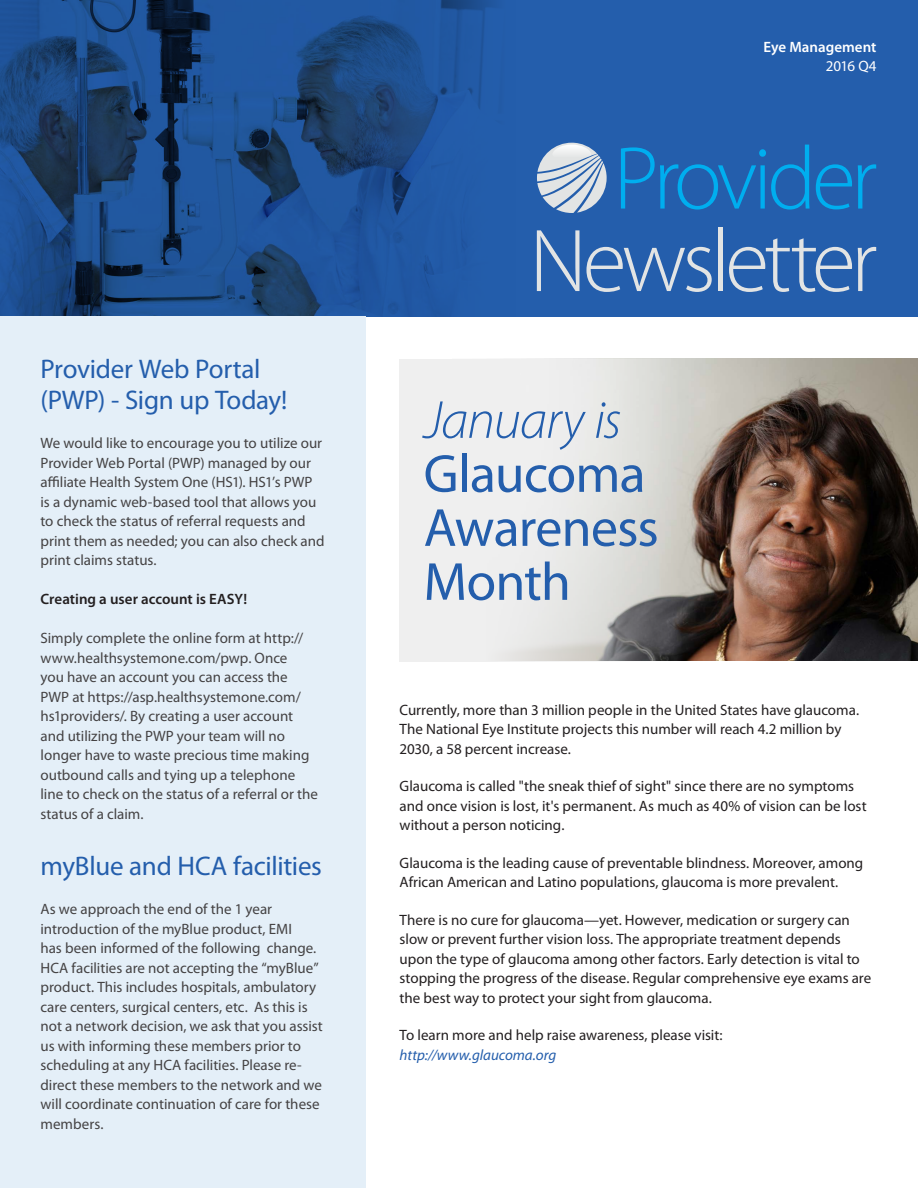
<style>
.page{position:relative;width:918px;height:1188px;background:#fff}
.page>*{position:absolute;margin:0;border:0;box-sizing:border-box;transform-origin:0 0}
.t1{font:300 90px "Myriad Pro";letter-spacing:-.055em;color:#e2e4e4}
.t2{font:300 90px "Myriad Pro";letter-spacing:-.055em;color:#00aeef}
.t3{font:54px/54px "Myriad Pro";letter-spacing:-.015em;color:#245eac}
.t4{font:27px/31.5px "Myriad Pro";letter-spacing:-.01em;color:#245eac}
.t5{font:15px/19.5px "Myriad Pro";color:#444243}
.t6{font:15px/19.5px "Myriad Pro";color:#231f20}
.t7{font:600 15px "Myriad Pro";color:#231f20}
.t8{font:600 15px "Myriad Pro";color:#fff}
.t9{font:15px "Myriad Pro";letter-spacing:-.025em;color:#fff}
.s1{font-weight:300;font-style:italic}
.s2{font-style:italic;color:#245eac}
</style>
<div class="page">
<svg style="left:0;top:0;width:918px;height:317px;background:#205499"></svg>
<svg style="left:537px;top:143px;width:70px;height:70px;background:#a2b7d1"></svg>
<div style="left:0;top:317px;width:365px;height:871px;background:#e4eff8"></div>
<img style="left:689px;top:359px;width:229px;height:302px">
<svg style="left:400px;top:359px;width:289px;height:302px;fill:#ededec"></svg>
<p class="t4" style="left:40px;top:352px;width:248px">Provider Web Portal (PWP) - Sign up Today!</p>
<p class="t5" style="left:40px;top:433px;width:286px">We would like to encourage you to utilize our Provider Web Portal (PWP) managed by our affiliate Health System One (HS1). HS1’s PWP is a dynamic web-based tool that allows you to check the status of referral requests and print them as needed; you can also check and print claims status.</p>
<p class="t7" style="left:40px;top:590px;width:208px">Creating a user account is EASY!</p>
<p class="t5" style="left:40px;top:628px;width:279px">Simply complete the online form at http:// www.healthsystemone.com/pwp. Once<br>you have an account you can access the PWP at https://asp.healthsystemone.com/ hs1providers/. By creating a user account and utilizing the PWP your team will no longer have to waste precious time making outbound calls and tying up a telephone line to check on the status of a referral or the status of a claim.</p>
<p class="t4" style="left:40px;top:850px;width:283px">myBlue and HCA facilities</p>
<p class="t5" style="left:40px;top:899px;width:284px">As we approach the end of the 1 year introduction of the myBlue product, EMI<br>has been informed of the following change.<br>HCA facilities are not accepting the “myBlue” product. This includes hospitals, ambulatory care centers, surgical centers, etc. As this is not a network decision, we ask that you assist us with informing these members prior to scheduling at any HCA facilities. Please re&shy;direct these members to the network and we will coordinate continuation of care for these members.</p>
<p class="t8" style="left:764px;top:37px;width:115px">Eye Management</p>
<p class="t9" style="left:826px;top:57px;width:52px">2016 Q4</p>
<p class="t2" style="left:614px;top:129px;width:265px">Provider</p>
<p class="t1" style="left:529px;top:212px;width:350px">Newsletter</p>
<p class="t3" style="left:424px;top:392px;width:237px"><span class="s1">January is<br></span>Glaucoma<br>Awareness<br>Month</p>
<p class="t6" style="left:400px;top:700px;width:461px">Currently, more than 3 million people in the United States have glaucoma.<br>The National Eye Institute projects this number will reach 4.2 million by<br>2030, a 58 percent increase.</p>
<p class="t6" style="left:400px;top:776px;width:469px">Glaucoma is called "the sneak thief of sight" since there are no symptoms and once vision is lost, it's permanent. As much as 40% of vision can be lost without a person noticing.</p>
<p class="t6" style="left:400px;top:853px;width:465px">Glaucoma is the leading cause of preventable blindness. Moreover, among<br>African American and Latino populations, glaucoma is more prevalent.</p>
<p class="t6" style="left:400px;top:910px;width:473px">There is no cure for glaucoma—yet. However, medication or surgery can slow or prevent further vision loss. The appropriate treatment depends upon the type of glaucoma among other factors. Early detection is vital to stopping the progress of the disease. Regular comprehensive eye exams are the best way to protect your sight from glaucoma.</p>
<p class="t6" style="left:400px;top:1025px;width:325px">To learn more and help raise awareness, please visit: <span class="s2">http://www.glaucoma.org</span></p>
</div>
